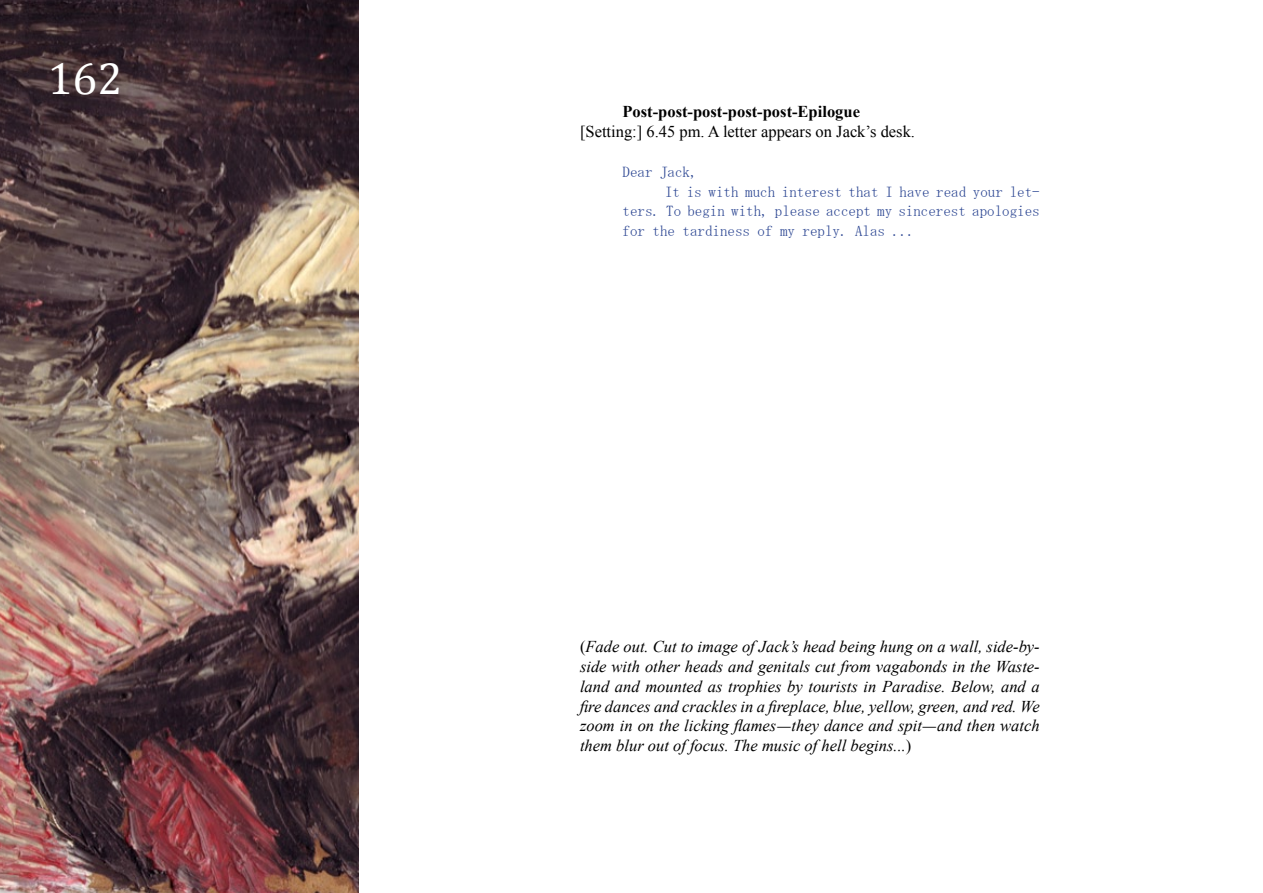
<style>
.page{position:relative;width:1263px;height:893px;background:#fff}
.page>*{position:absolute;margin:0;border:0;box-sizing:border-box;transform-origin:0 0}
.t1{font:45px "Cambria";color:#fff}
.t2{font:italic 16.5px/19.8px "Times New Roman";color:#000;text-align:justify}
.t3{font:16.5px "Times New Roman";color:#000}
.t4{font:700 16.5px "Times New Roman";color:#000}
.t5{font:15px "MS Mincho";color:#25408f}
.s1{font-style:normal}
.s2{font-family:"Minion Pro";font-style:normal}
</style>
<div class="page">
<img style="left:0;top:0;width:359px;height:893px">
<h1 class="t1" style="left:48px;top:52px;width:76px">162</h1>
<p class="t4" style="left:622px;top:101px;width:239px">Post-post-post-post-post-Epilogue</p>
<p class="t3" style="left:580px;top:121px;width:336px">[Setting:] 6.45 pm. A letter appears on Jack’s desk.</p>
<p class="t5" style="left:622px;top:164px;width:76px">Dear Jack,</p>
<p class="t5" style="left:665px;top:184px;width:376px">It is with much interest that I have read your let-</p>
<p class="t5" style="left:622px;top:204px;width:419px">ters. To begin with, please accept my sincerest apologies</p>
<p class="t5" style="left:622px;top:223px;width:294px">for the tardiness of my reply. Alas ...</p>
<p class="t2" style="left:580px;top:636px;width:461px"><span class="s1">(</span>Fade out. Cut to image of Jack’s head being hung on a wall, side-by&shy;side with other heads and genitals cut from vagabonds in the Waste&shy;land and mounted as trophies by tourists in Paradise. Below, and a fire dances and crackles in a fireplace, blue, yellow, green, and red. We zoom in on the licking flames<span class="s2">—</span>they dance and spit<span class="s2">—</span>and then watch them blur out of focus. The music of hell begins...<span class="s1">)</span></p>
</div>
